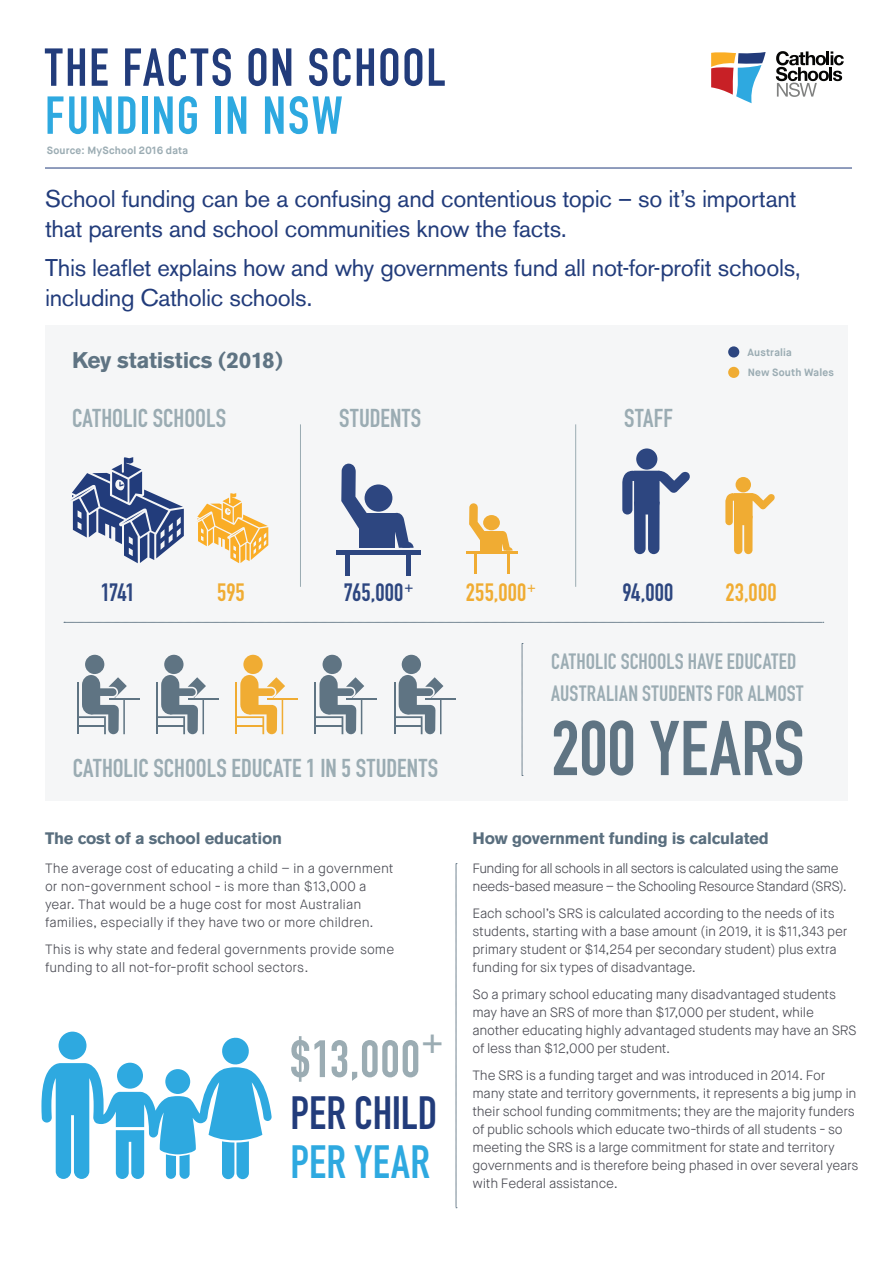
<style>
.page{position:relative;width:893px;height:1263px;background:#fff}
.page>*{position:absolute;margin:0;border:0;box-sizing:border-box;transform-origin:0 0}
.HEADING_03{font:76.2px "DIN Engschrift";color:#596e7e}
._01_01_Large_Title{font:52.5px/48px "DIN Engschrift";letter-spacing:.035em;color:#223c7b}
.HEADING_03-2{font:51.6px "DIN Engschrift";color:#9bacb3}
.HEADING_03-3{font:46.05px "DIN Engschrift";letter-spacing:-.005em;color:#223c7b}
.HEADING_03-4{font:46.05px "DIN Engschrift";letter-spacing:.01em;color:#2ea9e0}
.HEADING_03-5{font:36.45px "DIN Engschrift";color:#9bacb3}
.HEADING_03-6{font:25.5px "DIN Engschrift";letter-spacing:.005em;color:#9bacb3}
.HEADING_03-7{font:24.75px "DIN Engschrift";color:#223c7b}
.HEADING_03-8{font:24.75px "DIN Engschrift";letter-spacing:.005em;color:#faad26}
._03_03_BODY_INTROTEX{font:24px/30px "Akzidenz Grotesk BE";letter-spacing:-.01em;color:#223c7b}
._03_03_BODY_INTROTEX-2{font:700 22.5px "Akzidenz Grotesk BE";letter-spacing:-.01em;color:#596e7e}
.HEADING_03-9{font:21.9px/32.8px "DIN Engschrift";letter-spacing:.005em;color:#9bacb3}
._03_03_BODY_INTROTEX-3{font:700 16.5px "Akzidenz Grotesk BE";letter-spacing:-.01em;color:#596e7e}
.HEADING_03-10{font:14.85px "DIN Engschrift";color:#223c7b}
.Body{font:300 13.5px/18px "Maison Neue";letter-spacing:-.02em;color:#4d4e56}
.Body-2{font:300 13.5px/18px "Maison Neue";color:#4d4e56}
.Body-3{font:300 13.5px/18px "Maison Neue";letter-spacing:-.04em;color:#4d4e56}
.t1{font:700 10.5px "Maison Neue";letter-spacing:.015em;color:#9bacb3}
.s1{color:#2ea9e0}
</style>
<div class="page">
<svg style="left:776px;top:51px;width:68px;height:46px"></svg>
<svg style="left:711px;top:52px;width:55px;height:51px"></svg>
<hr style="left:45px;top:168px;width:807px;height:1px;background:#223c7b">
<svg style="left:456px;top:863px;width:1px;height:345px"></svg>
<svg style="left:63px;top:346px;width:762px;height:431px;fill:#f5f6f7"></svg>
<svg style="left:70px;top:457px;width:114px;height:106px"></svg>
<svg style="left:196px;top:493px;width:72px;height:70px"></svg>
<svg style="left:59px;top:1031px;width:27px;height:28px"></svg>
<svg style="left:41px;top:1036px;width:231px;height:143px"></svg>
<p class="_01_01_Large_Title" style="left:45px;top:44px;width:402px">THE FACTS ON SCHOOL<br><span class="s1">FUNDING IN NSW</span></p>
<p class="t1" style="left:47px;top:143px;width:143px">Source: MySchool 2016 data</p>
<p class="_03_03_BODY_INTROTEX" style="left:45px;top:184px;width:753px">School funding can be a confusing and contentious topic – so it’s important that parents and school communities know the facts.</p>
<p class="_03_03_BODY_INTROTEX" style="left:45px;top:253px;width:757px">This leaflet explains how and why governments fund all not-for-profit schools, including Catholic schools.</p>
<p class="_03_03_BODY_INTROTEX-2" style="left:72px;top:347px;width:213px">Key statistics (2018)</p>
<p class="HEADING_03-6" style="left:72px;top:403px;width:156px">CATHOLIC SCHOOLS</p>
<p class="HEADING_03-6" style="left:339px;top:403px;width:84px">STUDENTS</p>
<p class="HEADING_03-6" style="left:624px;top:403px;width:50px">STAFF</p>
<p class="t1" style="left:747px;top:346px;width:46px">Australia</p>
<p class="t1" style="left:748px;top:366px;width:88px">New South Wales</p>
<p class="HEADING_03-7" style="left:101px;top:577px;width:36px">1741</p>
<p class="HEADING_03-8" style="left:217px;top:577px;width:29px">595</p>
<p class="HEADING_03-7" style="left:344px;top:578px;width:61px">765,000</p>
<p class="HEADING_03-7" style="left:622px;top:577px;width:53px">94,000</p>
<p class="HEADING_03-8" style="left:725px;top:577px;width:53px">23,000</p>
<p class="HEADING_03-10" style="left:404px;top:578px;width:10px">+</p>
<p class="HEADING_03-8" style="left:466px;top:577px;width:71px">255,000<sup>+</sup></p>
<p class="HEADING_03-9" style="left:551px;top:644px;width:254px">CATHOLIC SCHOOLS HAVE EDUCATED<br>AUSTRALIAN STUDENTS FOR ALMOST</p>
<p class="HEADING_03-6" style="left:73px;top:753px;width:367px">CATHOLIC SCHOOLS EDUCATE 1 IN 5 STUDENTS</p>
<p class="HEADING_03" style="left:551px;top:704px;width:255px">200 YEARS</p>
<p class="_03_03_BODY_INTROTEX-3" style="left:45px;top:828px;width:239px">The cost of a school education</p>
<p class="_03_03_BODY_INTROTEX-3" style="left:472px;top:828px;width:298px">How government funding is calculated</p>
<p class="Body-2" style="left:45px;top:859px;width:350px">The average cost of educating a child – in a government or non-government school - is more than $13,000 a year. That would be a huge cost for most Australian families, especially if they have two or more children.</p>
<p class="Body-2" style="left:45px;top:940px;width:351px">This is why state and federal governments provide some funding to all not-for-profit school sectors.</p>
<p class="HEADING_03-2" style="left:291px;top:1029px;width:131px">$13,000</p>
<p class="HEADING_03-5" style="left:421px;top:1018px;width:23px">+</p>
<p class="HEADING_03-3" style="left:291px;top:1086px;width:148px">PER CHILD</p>
<p class="HEADING_03-4" style="left:291px;top:1134px;width:141px">PER YEAR</p>
<p class="Body-3" style="left:472px;top:859px;width:376px">Funding for all schools in all sectors is calculated using the same needs-based measure – the Schooling Resource Standard (SRS).</p>
<p class="Body" style="left:472px;top:904px;width:376px">Each school’s SRS is calculated according to the needs of its students, starting with a base amount (in 2019, it is $11,343 per primary student or $14,254 per secondary student) plus extra funding for six types of disadvantage.</p>
<p class="Body" style="left:472px;top:985px;width:386px">So a primary school educating many disadvantaged students may have an SRS of more than $17,000 per student, while another educating highly advantaged students may have an SRS of less than $12,000 per student.</p>
<p class="Body" style="left:472px;top:1066px;width:387px">The SRS is a funding target and was introduced in 2014. For many state and territory governments, it represents a big jump in their school funding commitments; they are the majority funders of public schools which educate two-thirds of all students - so meeting the SRS is a large commitment for state and territory governments and is therefore being phased in over several years with Federal assistance.</p>
</div>
